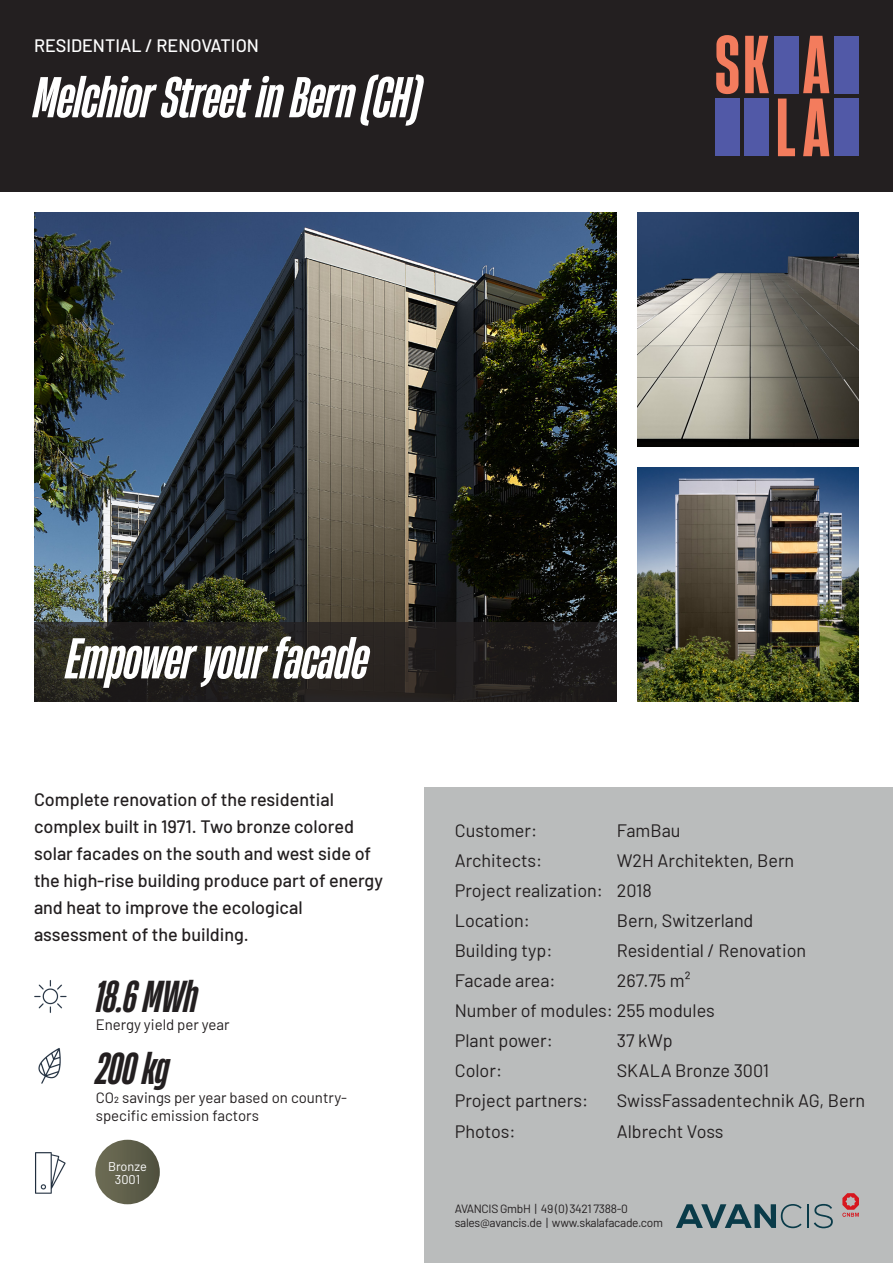
<style>
.page{position:relative;width:893px;height:1263px;background:#fff}
.page>*{position:absolute;margin:0;border:0;box-sizing:border-box;transform-origin:0 0}
.t1{font:italic 700 54px "Heading Now 36";color:#fff}
.t2{font:italic 700 42px "Heading Now 36";color:#231f20}
.t3{font:18px "Barlow";color:#231f20}
.t4{font:500 18px/27px "Barlow";color:#231f20}
.t5{font:500 18px "Barlow";color:#fff}
.t6{font:15px/18px "Barlow";color:#231f20}
.t7{font:12.75px/12.8px "Barlow";color:#fff;text-align:center}
.t8{font:12px "Barlow";letter-spacing:-.025em;color:#231f20}
</style>
<div class="page">
<div style="left:424px;top:787px;width:469px;height:476px;background:#babcbc"></div>
<div style="left:0;top:0;width:893px;height:191px;background:#231f20"></div>
<img style="left:638px;top:468px;width:221px;height:233px">
<img style="left:34px;top:213px;width:583px;height:409px">
<img style="left:638px;top:213px;width:221px;height:233px">
<img style="left:34px;top:980px;width:33px;height:33px">
<img style="left:38px;top:1048px;width:23px;height:36px">
<img style="left:35px;top:1152px;width:31px;height:42px">
<svg style="left:676px;top:1204px;width:126px;height:24px"></svg>
<hr style="left:807px;top:1204px;width:2px;height:24px;background:#0a3b49">
<svg style="left:814px;top:1204px;width:19px;height:24px"></svg>
<svg style="left:842px;top:1193px;width:17px;height:24px"></svg>
<div style="left:34px;top:622px;width:583px;height:80px;background:#231f20"></div>
<div style="left:95px;top:1140px;width:65px;height:64px;background:linear-gradient(to right,#706f58,#505240);border-radius:32px"></div>
<div style="left:774px;top:36px;width:25px;height:57px;background:#5159a7"></div>
<div style="left:834px;top:36px;width:24px;height:57px;background:#5159a7"></div>
<div style="left:715px;top:99px;width:24px;height:57px;background:#5159a7"></div>
<div style="left:745px;top:99px;width:24px;height:57px;background:#5159a7"></div>
<div style="left:834px;top:99px;width:24px;height:57px;background:#5159a7"></div>
<svg style="left:803px;top:36px;width:26px;height:57px"></svg>
<svg style="left:803px;top:99px;width:26px;height:57px"></svg>
<svg style="left:778px;top:99px;width:17px;height:57px"></svg>
<svg style="left:745px;top:36px;width:24px;height:57px"></svg>
<svg style="left:716px;top:35px;width:22px;height:59px"></svg>
<p class="t5" style="left:34px;top:33px;width:226px">RESIDENTIAL / RENOVATION</p>
<p class="t1" style="left:34px;top:60px;width:388px">Melchior Street in Bern (CH)</p>
<p class="t1" style="left:66px;top:621px;width:304px">Empower your facade</p>
<p class="t4" style="left:34px;top:784px;width:302px">Complete renovation of the residential</p>
<p class="t4" style="left:34px;top:811px;width:321px">complex built in 1971. Two bronze colored</p>
<p class="t4" style="left:34px;top:838px;width:350px">solar facades on the south and west side of the high-rise building produce part of energy and heat to improve the ecological</p>
<p class="t4" style="left:34px;top:919px;width:216px">assessment of the building.</p>
<p class="t2" style="left:96px;top:967px;width:104px">18.6 MWh</p>
<p class="t2" style="left:96px;top:1039px;width:75px">200 kg</p>
<p class="t6" style="left:96px;top:1015px;width:135px">Energy yield per year</p>
<p class="t6" style="left:96px;top:1087px;width:253px">CO2 savings per year based on country&shy;specific emission factors</p>
<p class="t7" style="left:108px;top:1159px;width:40px">Bronze<br>3001</p>
<p class="t3" style="left:455px;top:818px;width:84px">Customer:</p>
<p class="t3" style="left:617px;top:818px;width:65px">FamBau</p>
<p class="t3" style="left:455px;top:848px;width:89px">Architects:</p>
<p class="t3" style="left:617px;top:848px;width:179px">W2H Architekten, Bern</p>
<p class="t3" style="left:455px;top:878px;width:198px">Project realization: 2018</p>
<p class="t3" style="left:455px;top:908px;width:77px">Location:</p>
<p class="t3" style="left:617px;top:908px;width:138px">Bern, Switzerland</p>
<p class="t3" style="left:455px;top:938px;width:99px">Building typ:</p>
<p class="t3" style="left:617px;top:938px;width:191px">Residential / Renovation</p>
<p class="t3" style="left:455px;top:968px;width:102px">Facade area:</p>
<p class="t3" style="left:617px;top:968px;width:75px">267.75 m²</p>
<p class="t3" style="left:455px;top:998px;width:262px">Number of modules: 255 modules</p>
<p class="t3" style="left:455px;top:1028px;width:100px">Plant power:</p>
<p class="t3" style="left:617px;top:1028px;width:57px">37 kWp</p>
<p class="t3" style="left:455px;top:1058px;width:49px">Color:</p>
<p class="t3" style="left:617px;top:1058px;width:154px">SKALA Bronze 3001</p>
<p class="t3" style="left:455px;top:1088px;width:135px">Project partners:</p>
<p class="t3" style="left:617px;top:1088px;width:250px">SwissFassadentechnik AG, Bern</p>
<p class="t3" style="left:455px;top:1118px;width:62px">Photos:</p>
<p class="t3" style="left:617px;top:1118px;width:108px">Albrecht Voss</p>
<p class="t8" style="left:455px;top:1200px;width:175px">AVANCIS GmbH | 49 (0) 3421 7388-0</p>
<p class="t8" style="left:455px;top:1213px;width:210px">sales@avancis.de | www.skalafacade.com</p>
</div>
